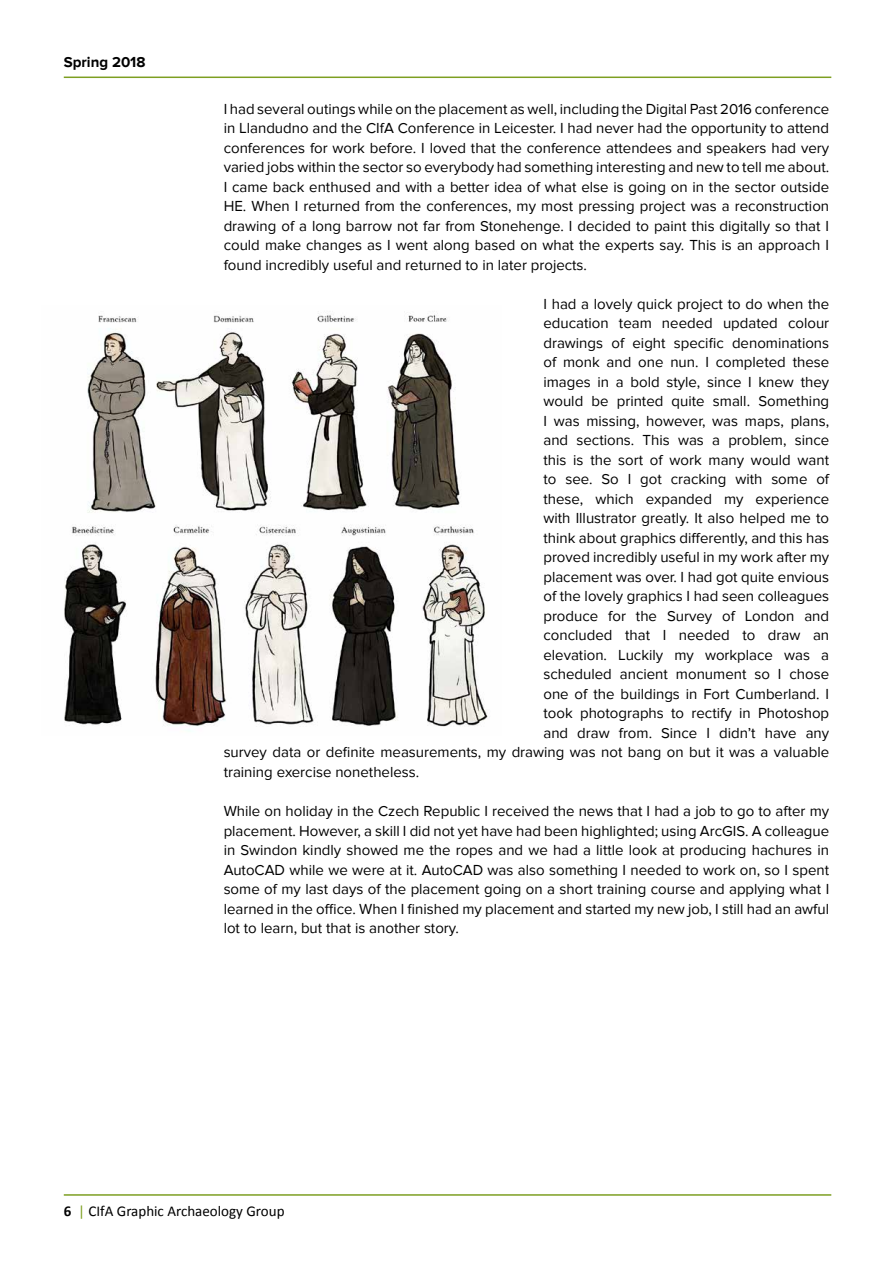
<style>
.page{position:relative;width:893px;height:1263px;background:#fff}
.page>*{position:absolute;margin:0;border:0;box-sizing:border-box;transform-origin:0 0}
.t1{font:15px/19.5px "Proxima Nova";color:#000;text-align:justify}
.t2{font:15px "Calibri";color:#000}
.t3{font:700 15px "Proxima Nova";color:#000}
.s1{font-weight:700}
.s2{color:#7d9f21}
</style>
<div class="page">
<hr style="left:64px;top:1194px;width:767px;height:2px;background:#7d9f21">
<hr style="left:64px;top:77px;width:767px;height:1px;background:#7d9f21">
<img style="left:64px;top:313px;width:424px;height:418px">
<p class="t3" style="left:64px;top:53px;width:83px">Spring 2018</p>
<p class="t1" style="left:224px;top:99px;width:607px">I had several outings while on the placement as well, including the Digital Past 2016 conference in Llandudno and the CIfA Conference in Leicester. I had never had the opportunity to attend conferences for work before. I loved that the conference attendees and speakers had very varied jobs within the sector so everybody had something interesting and new to tell me about.<br>I came back enthused and with a better idea of what else is going on in the sector outside HE. When I returned from the conferences, my most pressing project was a reconstruction drawing of a long barrow not far from Stonehenge. I decided to paint this digitally so that I could make changes as I went along based on what the experts say. This is an approach I found incredibly useful and returned to in later projects.</p>
<p class="t1" style="left:543px;top:294px;width:287px">I had a lovely quick project to do when the</p>
<p class="t1" style="left:543px;top:314px;width:287px">education team needed updated colour</p>
<p class="t1" style="left:543px;top:333px;width:287px">drawings of eight specific denominations</p>
<p class="t1" style="left:543px;top:353px;width:287px">of monk and one nun. I completed these</p>
<p class="t1" style="left:543px;top:372px;width:287px">images in a bold style, since I knew they</p>
<p class="t1" style="left:543px;top:392px;width:287px">would be printed quite small. Something</p>
<p class="t1" style="left:543px;top:411px;width:287px">I was missing, however, was maps, plans,</p>
<p class="t1" style="left:543px;top:431px;width:287px">and sections. This was a problem, since</p>
<p class="t1" style="left:543px;top:450px;width:287px">this is the sort of work many would want</p>
<p class="t1" style="left:543px;top:470px;width:287px">to see. So I got cracking with some of</p>
<p class="t1" style="left:543px;top:489px;width:287px">these, which expanded my experience</p>
<p class="t1" style="left:543px;top:509px;width:287px">with Illustrator greatly. It also helped me to</p>
<p class="t1" style="left:543px;top:528px;width:287px">think about graphics differently, and this has</p>
<p class="t1" style="left:543px;top:548px;width:287px">proved incredibly useful in my work after my</p>
<p class="t1" style="left:543px;top:567px;width:287px">placement was over. I had got quite envious</p>
<p class="t1" style="left:543px;top:587px;width:287px">of the lovely graphics I had seen colleagues</p>
<p class="t1" style="left:543px;top:606px;width:287px">produce for the Survey of London and</p>
<p class="t1" style="left:543px;top:626px;width:287px">concluded that I needed to draw an</p>
<p class="t1" style="left:543px;top:645px;width:287px">elevation. Luckily my workplace was a</p>
<p class="t1" style="left:543px;top:665px;width:287px">scheduled ancient monument so I chose</p>
<p class="t1" style="left:543px;top:684px;width:287px">one of the buildings in Fort Cumberland. I</p>
<p class="t1" style="left:543px;top:704px;width:287px">took photographs to rectify in Photoshop</p>
<p class="t1" style="left:543px;top:723px;width:287px">and draw from. Since I didn’t have any</p>
<p class="t1" style="left:224px;top:743px;width:607px">survey data or definite measurements, my drawing was not bang on but it was a valuable</p>
<p class="t1" style="left:224px;top:762px;width:197px">training exercise nonetheless.</p>
<p class="t1" style="left:224px;top:801px;width:607px">While on holiday in the Czech Republic I received the news that I had a job to go to after my placement. However, a skill I did not yet have had been highlighted; using ArcGIS. A colleague in Swindon kindly showed me the ropes and we had a little look at producing hachures in AutoCAD while we were at it. AutoCAD was also something I needed to work on, so I spent some of my last days of the placement going on a short training course and applying what I learned in the office. When I finished my placement and started my new job, I still had an awful lot to learn, but that is another story.</p>
<p class="t2" style="left:64px;top:1201px;width:222px"><span class="s1">6</span> <span class="s2">|</span> CIfA Graphic Archaeology Group</p>
</div>
